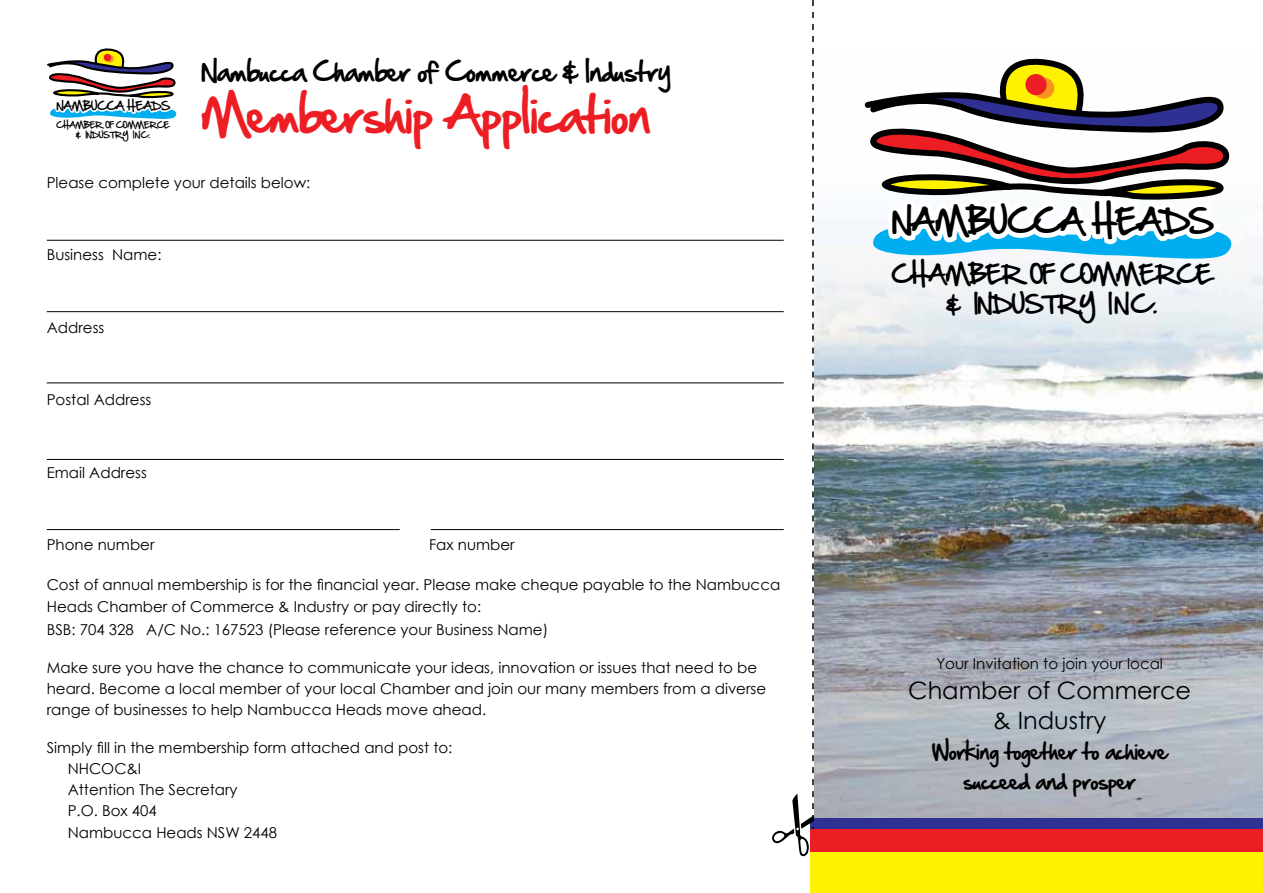
<style>
.page{position:relative;width:1263px;height:893px;background:#fff}
.page>*{position:absolute;margin:0;border:0;box-sizing:border-box;transform-origin:0 0}
.t1{font:43.5px "Hand Of Sean";color:#ed1d24}
.t2{font:29.85px "Hand Of Sean";color:#000}
.t3{font:24px "Hand Of Sean";color:#000}
.t4{font:24px/30px "Century Gothic";color:#000;text-align:center}
.t5{font:22.05px/30px "Hand Of Sean";color:#000;text-align:center}
.t6{font:19.5px/30px "Hand Of Sean";color:#000;text-align:center}
.t7{font:15px/21px "Century Gothic";color:#000}
.t8{font:10.5px "Hand Of Sean";color:#000}
.t9{font:7.8px/10.6px "Hand Of Sean";color:#000;text-align:center}
</style>
<div class="page">
<img style="left:814px;top:218px;width:449px;height:601px">
<div style="left:810px;top:819px;width:453px;height:40px;background:#2e3092"></div>
<svg style="left:863px;top:58px;width:375px;height:270px"></svg>
<div style="left:1033px;top:78px;width:21px;height:21px;background:#f7941e;border-radius:50%"></div>
<div style="left:1025px;top:74px;width:21px;height:21px;background:#ed1d24;border-radius:50%"></div>
<svg style="left:47px;top:48px;width:130px;height:71px"></svg>
<svg style="left:106px;top:55px;width:8px;height:8px"></svg>
<div style="left:104px;top:54px;width:7px;height:7px;background:#ed1d24;border-radius:50%"></div>
<hr style="left:47px;top:240px;width:737px;height:1px;background:#000">
<hr style="left:47px;top:311px;width:737px;height:1px;background:#000">
<hr style="left:47px;top:383px;width:737px;height:1px;background:#000">
<hr style="left:47px;top:459px;width:737px;height:1px;background:#000">
<hr style="left:47px;top:529px;width:353px;height:1px;background:#000">
<hr style="left:431px;top:529px;width:353px;height:1px;background:#000">
<div style="left:810px;top:829px;width:453px;height:40px;background:#ed1d24"></div>
<div style="left:810px;top:853px;width:453px;height:40px;background:#fff200"></div>
<svg style="left:771px;top:0;width:43px;height:853px"></svg>
<p class="t8" style="left:57px;top:96px;width:115px">NAMBUCCA HEADS</p>
<p class="t9" style="left:57px;top:119px;width:115px">CHAMBER OF COMMERCE &amp; INDUSTRY INC.</p>
<h3 class="t3" style="left:202px;top:50px;width:470px">Nambucca Chamber of Commerce &amp; Industry</h3>
<h1 class="t1" style="left:202px;top:75px;width:450px">Membership Application</h1>
<p class="t7" style="left:47px;top:172px;width:265px">Please complete your details below:</p>
<p class="t7" style="left:47px;top:244px;width:116px">Business Name:</p>
<p class="t7" style="left:47px;top:317px;width:59px">Address</p>
<p class="t7" style="left:47px;top:389px;width:106px">Postal Address</p>
<p class="t7" style="left:47px;top:462px;width:102px">Email Address</p>
<p class="t7" style="left:47px;top:534px;width:109px">Phone number</p>
<p class="t7" style="left:429px;top:534px;width:87px">Fax number</p>
<p class="t7" style="left:47px;top:573px;width:735px;line-height:22.5px">Cost of annual membership is for the financial year. Please make cheque payable to the Nambucca<br>Heads Chamber of Commerce &amp; Industry or pay directly to:<br>BSB: 704 328 A/C No.: 167523 (Please reference your Business Name)</p>
<p class="t7" style="left:47px;top:657px;width:721px">Make sure you have the chance to communicate your ideas, innovation or issues that need to be heard. Become a local member of your local Chamber and join our many members from a diverse range of businesses to help Nambucca Heads move ahead.</p>
<p class="t7" style="left:68px;top:737px;width:386px;text-indent:-21px">Simply fill in the membership form attached and post to:<br>NHCOC&amp;I<br>Attention The Secretary<br>P.O. Box 404</p>
<p class="t7" style="left:68px;top:822px;width:211px">Nambucca Heads NSW 2448</p>
<h2 class="t2" style="left:893px;top:195px;width:323px">NAMBUCCA HEADS</h2>
<h3 class="t5" style="left:892px;top:260px;width:322px">CHAMBER OF COMMERCE &amp; INDUSTRY INC.</h3>
<p class="t7" style="left:936px;top:653px;width:228px">Your Invitation to join your local</p>
<h3 class="t4" style="left:908px;top:675px;width:285px">Chamber of Commerce &amp; Industry</h3>
<h3 class="t6" style="left:932px;top:736px;width:236px">Working together to achieve succeed and prosper</h3>
</div>
